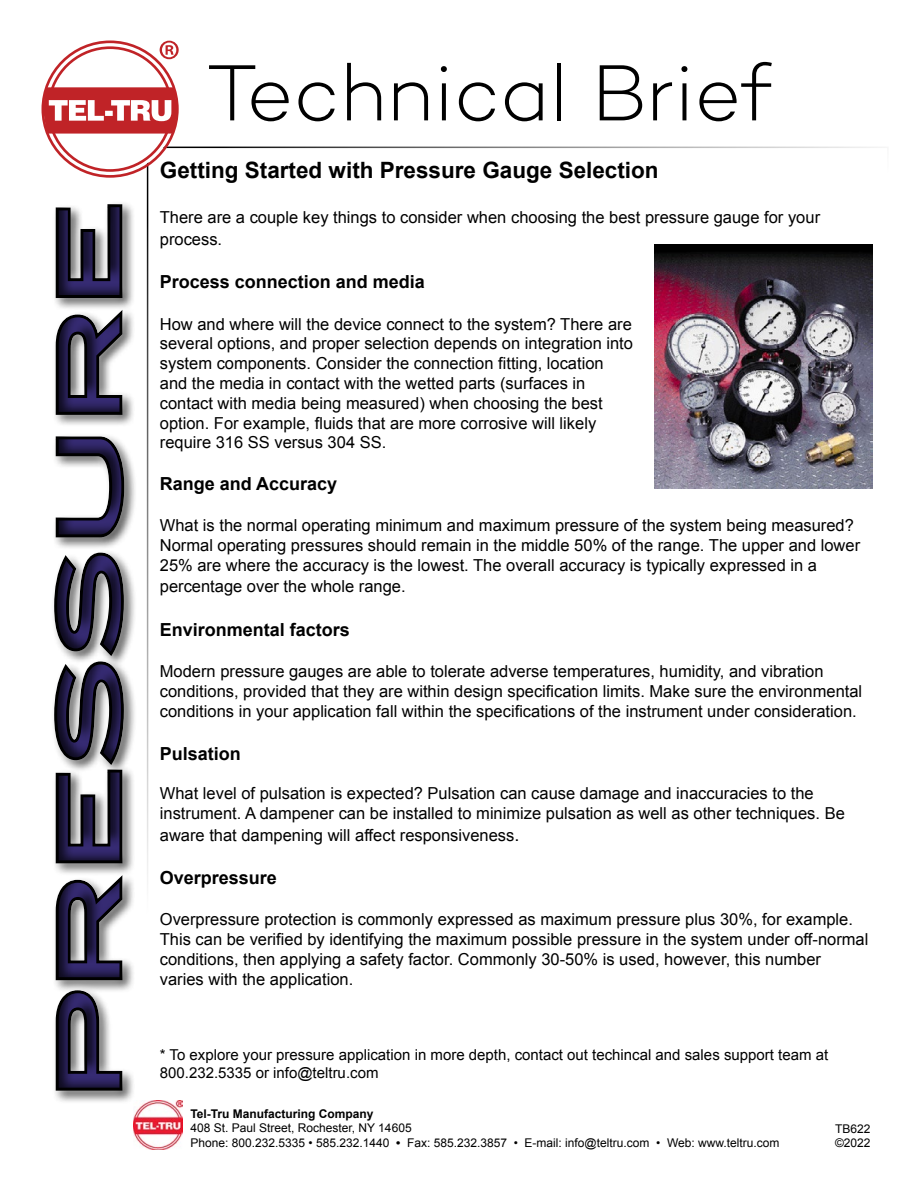
<style>
.page{position:relative;width:918px;height:1188px;background:#fff}
.page>*{position:absolute;margin:0;border:0;box-sizing:border-box;transform-origin:0 0}
.t1{font:84px "Blair Md ITCTT Medium";color:#362b73;scale:1.38 1}
.t2{font:81px "Campton Light DEMO";letter-spacing:-.01em;color:#000}
.t3{font:700 22.5px "Arial";color:#000}
.t4{font:700 18px "Arial";color:#000}
.t5{font:16.5px/19.8px "Arial";color:#000}
.t6{font:15px/18px "Arial";color:#000}
.t7{font:12px/14.4px "Arial";color:#000}
.t8{font:700 12px "Arial";color:#000}
.s1{font-size:18px}
.s2{font-weight:700}
</style>
<div class="page">
<img style="left:152px;top:1100px;width:31px;height:49px">
<div style="left:8px;top:0;width:144px;height:1188px;background:#000;opacity:.75"></div>
<svg style="left:42px;top:40px;width:137px;height:138px"></svg>
<img style="left:654px;top:244px;width:218px;height:245px">
<h1 class="t1" style="left:21px;top:1102px;width:655px;rotate:-90deg">PRESSURE</h1>
<h2 class="t2" style="left:207px;top:51px;width:567px">Technical Brief</h2>
<h3 class="t3" style="left:160px;top:156px;width:500px">Getting Started with Pressure Gauge Selection</h3>
<p class="t5" style="left:160px;top:207px;width:662px;line-height:21.6px">There are a couple key things to consider when choosing the best pressure gauge for your process.</p>
<p class="t4" style="left:160px;top:270px;width:267px">Process connection and media</p>
<p class="t5" style="left:160px;top:314px;width:475px">How and where will the device connect to the system? There are several options, and proper selection depends on integration into system components. Consider the connection fitting, location and the media in contact with the wetted parts (surfaces in contact with media being measured) when choosing the best option. For example, fluids that are more corrosive will likely require 316 SS versus 304 SS.</p>
<p class="t4" style="left:160px;top:472px;width:179px">Range and Accuracy</p>
<p class="t5" style="left:160px;top:516px;width:702px">What is the normal operating minimum and maximum pressure of the system being measured?<br>Normal operating pressures should remain in the middle 50% of the range. The upper and lower<br>25% are where the accuracy is the lowest. The overall accuracy is typically expressed in a</p>
<p class="t5" style="left:160px;top:577px;width:247px">percentage over the whole range.</p>
<p class="t4" style="left:160px;top:617px;width:192px">Environmental factors</p>
<p class="t5" style="left:160px;top:661px;width:704px">Modern pressure gauges are able to tolerate adverse temperatures, humidity, and vibration conditions, provided that they are within design specification limits. Make sure the environmental conditions in your application fall within the specifications of the instrument under consideration.</p>
<p class="t4" style="left:160px;top:742px;width:83px">Pulsation</p>
<p class="t5" style="left:160px;top:784px;width:687px">What level of pulsation is expected? Pulsation can cause damage and inaccuracies to the instrument. A dampener can be installed to minimize pulsation as well as other techniques. Be</p>
<p class="t5" style="left:160px;top:825px;width:361px">aware that dampening will affect responsiveness<span class="s1">.</span></p>
<p class="t4" style="left:160px;top:866px;width:119px">Overpressure</p>
<p class="t5" style="left:160px;top:910px;width:710px">Overpressure protection is commonly expressed as maximum pressure plus 30%, for example.<br>This can be verified by identifying the maximum possible pressure in the system under off-normal conditions, then applying a safety factor. Commonly 30-50% is used, however, this number varies with the application.</p>
<p class="t6" style="left:160px;top:1046px;width:670px">* To explore your pressure application in more depth, contact out techincal and sales support team at<br>800.232.5335 or info@teltru.com</p>
<p class="t8" style="left:190px;top:1106px;width:185px">Tel-Tru Manufacturing Company</p>
<p class="t7" style="left:190px;top:1121px;width:591px">408 St. Paul Street, Rochester, NY 14605<br>Phone: 800.232.5335 • 585.232.1440 <span class="s2">•</span> Fax: 585.232.3857 • E-mail: info@teltru.com • Web: www.teltru.com</p>
<p class="t7" style="left:835px;top:1122px;width:37px">TB622</p>
<p class="t7" style="left:835px;top:1136px;width:37px">©2022</p>
</div>
